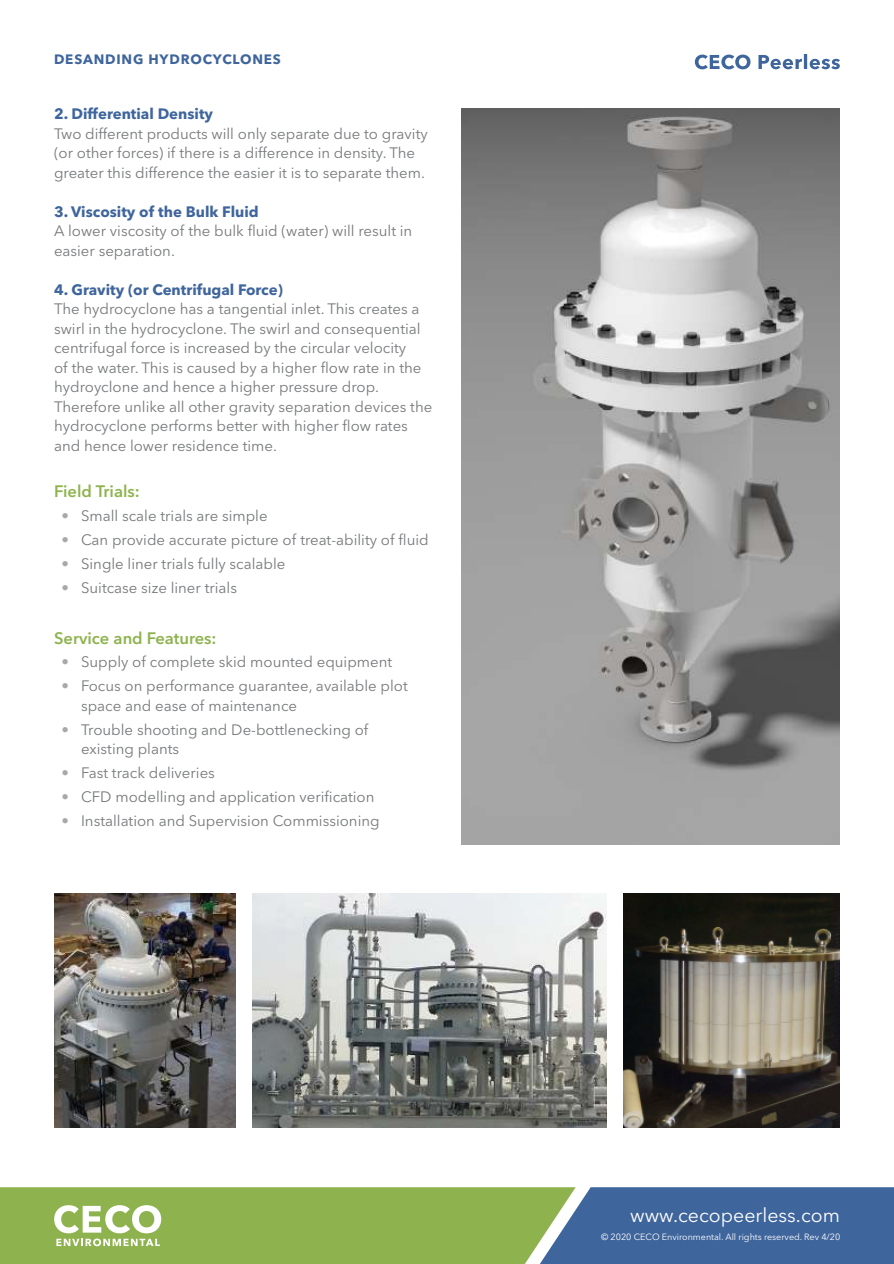
<style>
.page{position:relative;width:894px;height:1264px;background:#fff}
.page>*{position:absolute;margin:0;border:0;box-sizing:border-box;transform-origin:0 0}
.t1{font:19.5px "Avenir Next LT Pro";color:#fff}
.t2{font:600 16.5px "Avenir Next LT Pro";color:#8eb34e}
.t3{font:15px/19.5px "Avenir Next LT Pro";color:#76787b}
.t4{font:700 15px "Avenir Next LT Pro";color:#3f659d}
.t5{font:700 13.5px "Avenir Next LT Pro";letter-spacing:.06em;color:#3f659d}
.t6{font:9px "Avenir Next LT Pro";color:#fff}
.s1{color:#a8a9ad}
</style>
<div class="page">
<svg style="left:694px;top:54px;width:145px;height:15px"></svg>
<img style="left:461px;top:108px;width:378px;height:736px">
<img style="left:623px;top:893px;width:216px;height:235px">
<img style="left:253px;top:893px;width:353px;height:235px">
<img style="left:54px;top:893px;width:181px;height:235px">
<svg style="left:0;top:1187px;width:893px;height:77px;background:#769a73"></svg>
<p class="t5" style="left:54px;top:54px;width:228px">DESANDING HYDROCYCLONES</p>
<p class="t4" style="left:54px;top:108px;width:160px">2. Differential Density</p>
<p class="t3" style="left:54px;top:125px;width:375px">Two different products will only separate due to gravity (or other forces) if there is a difference in density. The greater this difference the easier it is to separate them.</p>
<p class="t4" style="left:54px;top:205px;width:206px">3. Viscosity of the Bulk Fluid</p>
<p class="t3" style="left:54px;top:223px;width:360px">A lower viscosity of the bulk fluid (water) will result in easier separation.</p>
<p class="t4" style="left:54px;top:283px;width:230px">4. Gravity (or Centrifugal Force)</p>
<p class="t3" style="left:54px;top:301px;width:380px">The hydrocyclone has a tangential inlet. This creates a swirl in the hydrocyclone. The swirl and consequential centrifugal force is increased by the circular velocity<br>of the water. This is caused by a higher flow rate in the hydroyclone and hence a higher pressure drop.<br>Therefore unlike all other gravity separation devices the hydrocyclone performs better with higher flow rates and hence lower residence time.</p>
<p class="t2" style="left:54px;top:485px;width:87px">Field Trials:</p>
<p class="t3" style="left:62px;top:507px;width:207px"><span class="s1">•</span> Small scale trials are simple</p>
<p class="t3" style="left:62px;top:531px;width:368px"><span class="s1">•</span> Can provide accurate picture of treat-ability of fluid</p>
<p class="t3" style="left:62px;top:555px;width:225px"><span class="s1">•</span> Single liner trials fully scalable</p>
<p class="t3" style="left:62px;top:579px;width:177px"><span class="s1">•</span> Suitcase size liner trials</p>
<p class="t2" style="left:54px;top:631px;width:164px">Service and Features:</p>
<p class="t3" style="left:62px;top:654px;width:332px"><span class="s1">•</span> Supply of complete skid mounted equipment</p>
<p class="t3" style="left:81px;top:677px;width:328px;text-indent:-19px"><span class="s1">•</span> Focus on performance guarantee, available plot space and ease of maintenance</p>
<p class="t3" style="left:81px;top:721px;width:288px;text-indent:-19px"><span class="s1">•</span> Trouble shooting and De-bottlenecking of existing plants</p>
<p class="t3" style="left:62px;top:764px;width:155px"><span class="s1">•</span> Fast track deliveries</p>
<p class="t3" style="left:62px;top:788px;width:314px"><span class="s1">•</span> CFD modelling and application verification</p>
<p class="t3" style="left:62px;top:812px;width:319px"><span class="s1">•</span> Installation and Supervision Commissioning</p>
<h1 class="t1" style="left:630px;top:1207px;width:211px">www.cecopeerless.com</h1>
<p class="t6" style="left:601px;top:1233px;width:240px">© 2020 CECO Environmental. All rights reserved. Rev 4/20</p>
</div>
